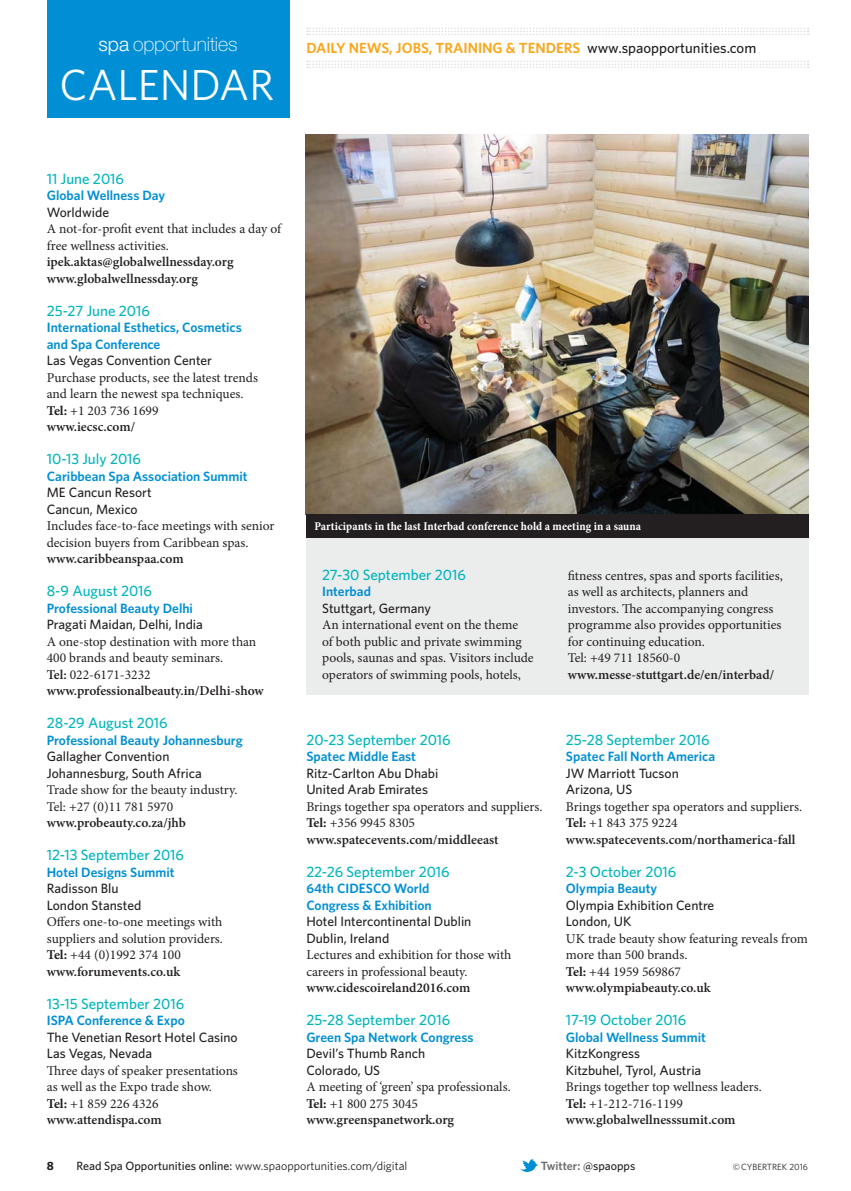
<style>
.page{position:relative;width:851px;height:1191px;background:#fff}
.page>*{position:absolute;margin:0;border:0;box-sizing:border-box;transform-origin:0 0}
.t1{font:43.5px "Whitney";color:#fff}
.t2{font:100 19.5px "Helvetica Neue";letter-spacing:-.005em;color:#fff}
.t3{font:500 15px "Whitney";color:#00b5bc}
.t4{font:600 14.7px "Whitney";color:#faa61a}
.t5{font:13.5px/16.5px "Minion Pro";color:#231f20}
.t6{font:500 13.5px/16.5px "Whitney";color:#231f20}
.t7{font:600 13.5px/16.5px "Whitney";color:#008fd4}
.t8{font:600 13.5px/16.5px "Minion Pro";color:#231f20}
.t9{font:12px "Whitney";color:#231f20}
.t10{font:700 condensed 12px "Minion Pro";letter-spacing:.005em;color:#fff}
.t11{font:600 12px "Whitney";color:#6d6e70}
.t12{font:700 12px "Whitney";color:#231f20}
.t13{font:9px "Whitney";color:#231f20}
.s1{font-weight:300}
.s2{font-weight:500;color:#231f20}
.s3{font-weight:700}
.s4{font-weight:600}
.s5{font-weight:500}
</style>
<div class="page">
<img style="left:520px;top:1159px;width:18px;height:13px">
<svg style="left:307px;top:61px;width:501px;height:7px"></svg>
<svg style="left:307px;top:28px;width:501px;height:7px"></svg>
<img style="left:306px;top:134px;width:502px;height:380px">
<div style="left:306px;top:514px;width:501px;height:25px;background:#231f20"></div>
<div style="left:47px;top:0;width:242px;height:118px;background:#008fd4"></div>
<div style="left:306px;top:538px;width:502px;height:157px;background:#ebecec"></div>
<h2 class="t2" style="left:99px;top:37px;width:140px"><span class="s1">spa</span> opportunities</h2>
<h1 class="t1" style="left:60px;top:69px;width:216px">CALENDAR</h1>
<p class="t4" style="left:306px;top:42px;width:451px">DAILY NEWS, JOBS, TRAINING &amp; TENDERS <span class="s2">www.spaopportunities.com</span></p>
<p class="t3" style="left:47px;top:173px;width:79px">11 June 2016</p>
<p class="t7" style="left:47px;top:188px;width:120px">Global Wellness Day</p>
<p class="t6" style="left:47px;top:205px;width:64px">Worldwide</p>
<p class="t5" style="left:47px;top:222px;width:236px">A not-for-profit event that includes a day of free wellness activities.</p>
<p class="t8" style="left:47px;top:255px;width:188px">ipek.aktas@globalwellnessday.org www.globalwellnessday.org</p>
<p class="t3" style="left:47px;top:305px;width:104px">25-27 June 2016</p>
<p class="t7" style="left:47px;top:320px;width:196px">International Esthetics, Cosmetics and Spa Conference</p>
<p class="t6" style="left:47px;top:353px;width:167px">Las Vegas Convention Center</p>
<p class="t5" style="left:47px;top:370px;width:213px">Purchase products, see the latest trends and learn the newest spa techniques.<br><span class="s3">Tel:</span> +1 203 736 1699<br><span class="s4">www.iecsc.com/</span></p>
<p class="t3" style="left:47px;top:453px;width:96px">10-13 July 2016</p>
<p class="t7" style="left:47px;top:469px;width:202px">Caribbean Spa Association Summit</p>
<p class="t6" style="left:47px;top:485px;width:106px">ME Cancun Resort<br>Cancun, Mexico</p>
<p class="t5" style="left:47px;top:519px;width:229px">Includes face-to-face meetings with senior decision buyers from Caribbean spas.</p>
<p class="t8" style="left:47px;top:552px;width:138px">www.caribbeanspaa.com</p>
<p class="t3" style="left:47px;top:585px;width:107px">8-9 August 2016</p>
<p class="t7" style="left:47px;top:601px;width:148px">Professional Beauty Delhi</p>
<p class="t6" style="left:47px;top:617px;width:158px">Pragati Maidan, Delhi, India</p>
<p class="t5" style="left:47px;top:634px;width:218px">A one-stop destination with more than 400 brands and beauty seminars.<br><span class="s4">Tel:</span> 022-6171-3232 <span class="s4">www.professionalbeauty.in/Delhi-show</span></p>
<p class="t3" style="left:47px;top:717px;width:122px">28-29 August 2016</p>
<p class="t7" style="left:47px;top:733px;width:197px">Professional Beauty Johannesburg</p>
<p class="t6" style="left:47px;top:749px;width:157px">Gallagher Convention<br>Johannesburg, South Africa</p>
<p class="t5" style="left:47px;top:783px;width:192px">Trade show for the beauty industry.<br>Tel: +27 (0)11 781 5970</p>
<p class="t8" style="left:47px;top:816px;width:141px">www.probeauty.co.za/jhb</p>
<p class="t3" style="left:47px;top:849px;width:139px">12-13 September 2016</p>
<p class="t7" style="left:47px;top:865px;width:129px">Hotel Designs Summit</p>
<p class="t6" style="left:47px;top:881px;width:96px">Radisson Blu<br>London Stansted</p>
<p class="t5" style="left:47px;top:915px;width:178px">Offers one-to-one meetings with suppliers and solution providers.<br><span class="s3">Tel:</span> +44 (0)1992 374 100 <span class="s4">www.forumevents.co.uk</span></p>
<p class="t3" style="left:47px;top:998px;width:139px">13-15 September 2016</p>
<p class="t7" style="left:47px;top:1013px;width:139px">ISPA Conference &amp; Expo</p>
<p class="t6" style="left:47px;top:1030px;width:192px">The Venetian Resort Hotel Casino<br>Las Vegas, Nevada</p>
<p class="t5" style="left:47px;top:1063px;width:192px">Three days of speaker presentations as well as the Expo trade show.<br><span class="s3">Tel:</span> +1 859 226 4326 <span class="s4">www.attendispa.com</span></p>
<p class="t10" style="left:314px;top:522px;width:328px">Participants in the last Interbad conference hold a meeting in a sauna</p>
<p class="t3" style="left:322px;top:569px;width:145px">27-30 September 2016</p>
<p class="t7" style="left:322px;top:584px;width:50px">Interbad</p>
<p class="t6" style="left:322px;top:601px;width:110px">Stuttgart, Germany</p>
<p class="t5" style="left:322px;top:618px;width:213px">An international event on the theme<br>of both public and private swimming pools, saunas and spas. Visitors include operators of swimming pools, hotels,</p>
<p class="t3" style="left:306px;top:734px;width:146px">20-23 September 2016</p>
<p class="t7" style="left:306px;top:749px;width:111px">Spatec Middle East</p>
<p class="t6" style="left:306px;top:766px;width:133px">Ritz-Carlton Abu Dhabi<br>United Arab Emirates</p>
<p class="t5" style="left:306px;top:799px;width:238px">Brings together spa operators and suppliers.<br><span class="s3">Tel:</span> +356 9945 8305 <span class="s4">www.spatecevents.com/middleeast</span></p>
<p class="t3" style="left:306px;top:866px;width:145px">22-26 September 2016</p>
<p class="t7" style="left:306px;top:881px;width:127px">64th CIDESCO World<br>Congress &amp; Exhibition</p>
<p class="t6" style="left:306px;top:914px;width:166px">Hotel Intercontinental Dublin<br>Dublin, Ireland</p>
<p class="t5" style="left:306px;top:948px;width:206px">Lectures and exhibition for those with careers in professional beauty.</p>
<p class="t8" style="left:306px;top:981px;width:165px">www.cidescoireland2016.com</p>
<p class="t3" style="left:306px;top:1014px;width:145px">25-28 September 2016</p>
<p class="t7" style="left:306px;top:1030px;width:169px">Green Spa Network Congress</p>
<p class="t6" style="left:306px;top:1046px;width:120px">Devil’s Thumb Ranch<br>Colorado, US</p>
<p class="t5" style="left:306px;top:1080px;width:206px">A meeting of ‘green’ spa professionals.<br><span class="s3">Tel:</span> +1 800 275 3045 <span class="s4">www.greenspanetwork.org</span></p>
<p class="t5" style="left:567px;top:568px;width:216px">fitness centres, spas and sports facilities, as well as architects, planners and investors. The accompanying congress programme also provides opportunities for continuing education.<br>Tel: +49 711 18560-0</p>
<p class="t8" style="left:567px;top:667px;width:208px">www.messe-stuttgart.de/en/interbad/</p>
<p class="t3" style="left:566px;top:734px;width:145px">25-28 September 2016</p>
<p class="t7" style="left:566px;top:749px;width:151px">Spatec Fall North America</p>
<p class="t6" style="left:566px;top:766px;width:114px">JW Marriott Tucson<br>Arizona, US</p>
<p class="t5" style="left:566px;top:799px;width:238px">Brings together spa operators and suppliers.<br><span class="s3">Tel:</span> +1 843 375 9224 <span class="s4">www.spatecevents.com/northamerica-fall</span></p>
<p class="t3" style="left:566px;top:866px;width:112px">2-3 October 2016</p>
<p class="t7" style="left:566px;top:881px;width:93px">Olympia Beauty</p>
<p class="t6" style="left:566px;top:898px;width:150px">Olympia Exhibition Centre<br>London, UK</p>
<p class="t5" style="left:566px;top:931px;width:243px">UK trade beauty show featuring reveals from more than 500 brands.<br><span class="s3">Tel:</span> +44 1959 569867 <span class="s4">www.olympiabeauty.co.uk</span></p>
<p class="t3" style="left:566px;top:1014px;width:122px">17-19 October 2016</p>
<p class="t7" style="left:566px;top:1030px;width:141px">Global Wellness Summit</p>
<p class="t6" style="left:566px;top:1046px;width:137px">KitzKongress<br>Kitzbuhel, Tyrol, Austria</p>
<p class="t5" style="left:566px;top:1080px;width:197px">Brings together top wellness leaders.<br><span class="s3">Tel:</span> +1-212-716-1199 <span class="s4">www.globalwellnesssumit.com</span></p>
<p class="t12" style="left:47px;top:1161px;width:9px">8</p>
<p class="t9" style="left:77px;top:1161px;width:332px"><span class="s5">Read Spa Opportunities online:</span> www.spaopportunities.com/digital</p>
<p class="t11" style="left:541px;top:1161px;width:96px">Twitter: <span class="s2">@spaopps</span></p>
<p class="t13" style="left:732px;top:1163px;width:77px">© CYBERTREK 2016</p>
</div>
